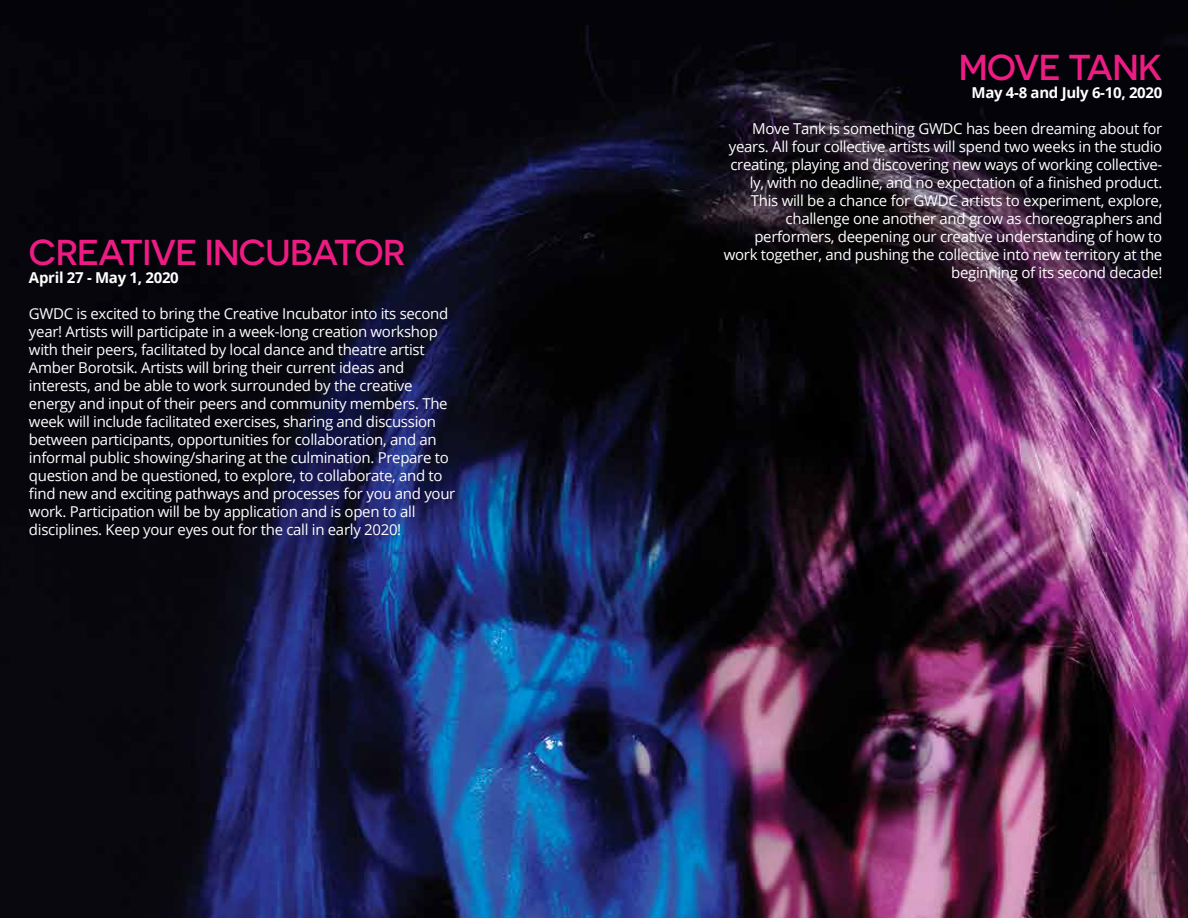
<style>
.page{position:relative;width:1188px;height:918px;background:#fff}
.page>*{position:absolute;margin:0;border:0;box-sizing:border-box;transform-origin:0 0}
.t1{font:500 36px "Novecentosanswide";letter-spacing:-.02em;color:#ed1c82}
.t2{font:15px/18px "Open Sans";letter-spacing:-.02em;color:#fff}
.t3{font:700 15px "Open Sans";letter-spacing:-.02em;color:#fff}
</style>
<div class="page">
<img style="left:0;top:0;width:1188px;height:918px">
<h1 class="t1" style="left:29px;top:231px;width:378px">CREATIVE INCUBATOR</h1>
<p class="t3" style="left:29px;top:267px;width:151px">April 27 - May 1, 2020</p>
<p class="t2" style="left:29px;top:305px;width:428px">GWDC is excited to bring the Creative Incubator into its second year! Artists will participate in a week-long creation workshop with their peers, facilitated by local dance and theatre artist Amber Borotsik. Artists will bring their current ideas and interests, and be able to work surrounded by the creative energy and input of their peers and community members. The week will include facilitated exercises, sharing and discussion between participants, opportunities for collaboration, and an informal public showing/sharing at the culmination. Prepare to question and be questioned, to explore, to collaborate, and to find new and exciting pathways and processes for you and your work. Participation will be by application and is open to all disciplines. Keep your eyes out for the call in early 2020!</p>
<h1 class="t1" style="left:959px;top:46px;width:205px">MOVE TANK</h1>
<p class="t3" style="left:971px;top:82px;width:192px">May 4-8 and July 6-10, 2020</p>
<p class="t2" style="left:724px;top:119px;width:440px;text-align:right">Move Tank is something GWDC has been dreaming about for years. All four collective artists will spend two weeks in the studio creating, playing and discovering new ways of working collective&shy;ly, with no deadline, and no expectation of a finished product.<br>This will be a chance for GWDC artists to experiment, explore, challenge one another and grow as choreographers and performers, deepening our creative understanding of how to work together, and pushing the collective into new territory at the beginning of its second decade!</p>
</div>
